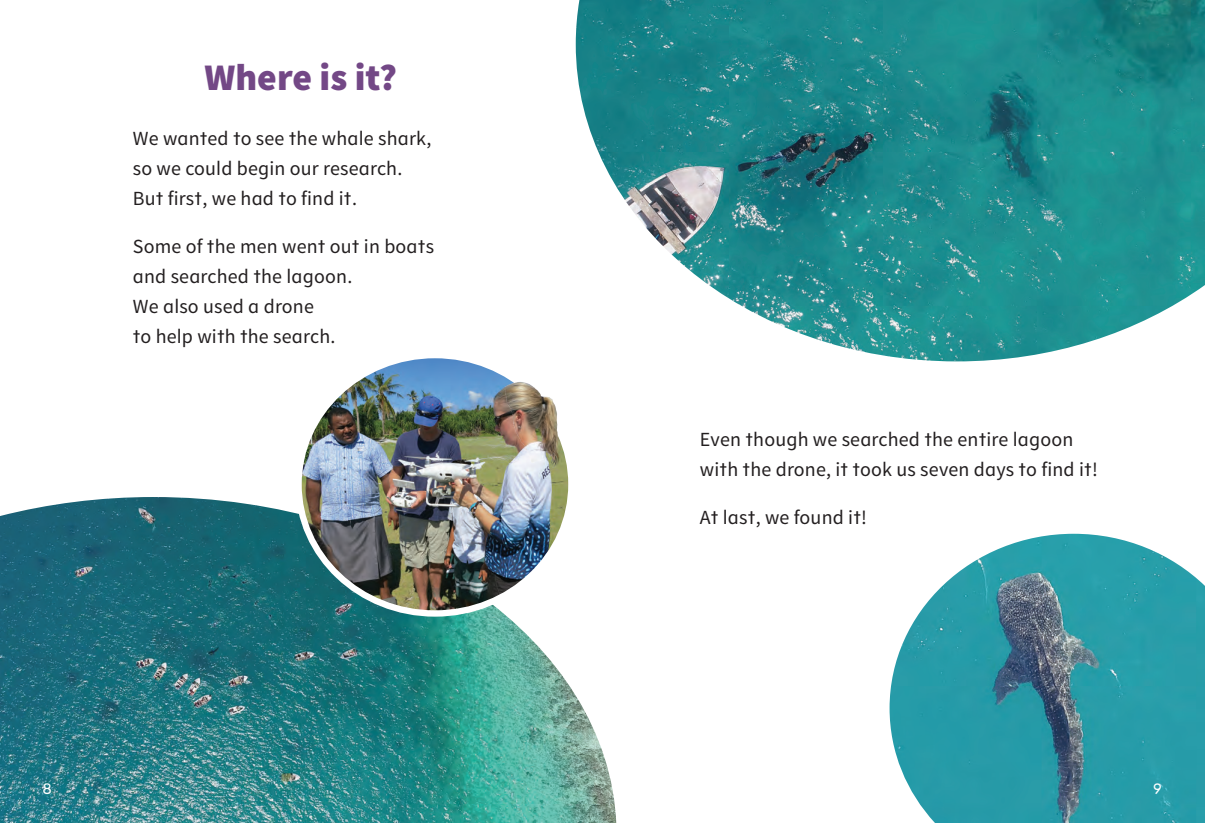
<style>
.page{position:relative;width:1205px;height:823px;background:#fff}
.page>*{position:absolute;margin:0;border:0;box-sizing:border-box;transform-origin:0 0}
.Heading_1{font:900 37.5px "Source Sans Pro";color:#734886}
.Tipu_body{font:20px/30px "Tipu";letter-spacing:.01em;color:#231f20}
.t1{font:15px "Aronui";color:#fff}
</style>
<div class="page">
<img style="left:576px;top:0;width:629px;height:361px">
<img style="left:889px;top:533px;width:316px;height:289px">
<img style="left:0;top:497px;width:616px;height:325px">
<img style="left:284px;top:355px;width:391px;height:261px">
<p class="Heading_1" style="left:205px;top:52px;width:194px">Where is it?</p>
<p class="Tipu_body" style="left:133px;top:125px;width:300px">We wanted to see the whale shark, so we could begin our research.<br>But first, we had to find it.</p>
<p class="Tipu_body" style="left:133px;top:232px;width:303px">Some of the men went out in boats and searched the lagoon.<br>We also used a drone<br>to help with the search.</p>
<p class="Tipu_body" style="left:700px;top:425px;width:399px">Even though we searched the entire lagoon with the drone, it took us seven days to find it!</p>
<p class="Tipu_body" style="left:700px;top:503px;width:168px">At last, we found it!</p>
<p class="t1" style="left:43px;top:779px;width:11px">8</p>
<p class="t1" style="left:1153px;top:779px;width:10px">9</p>
</div>
